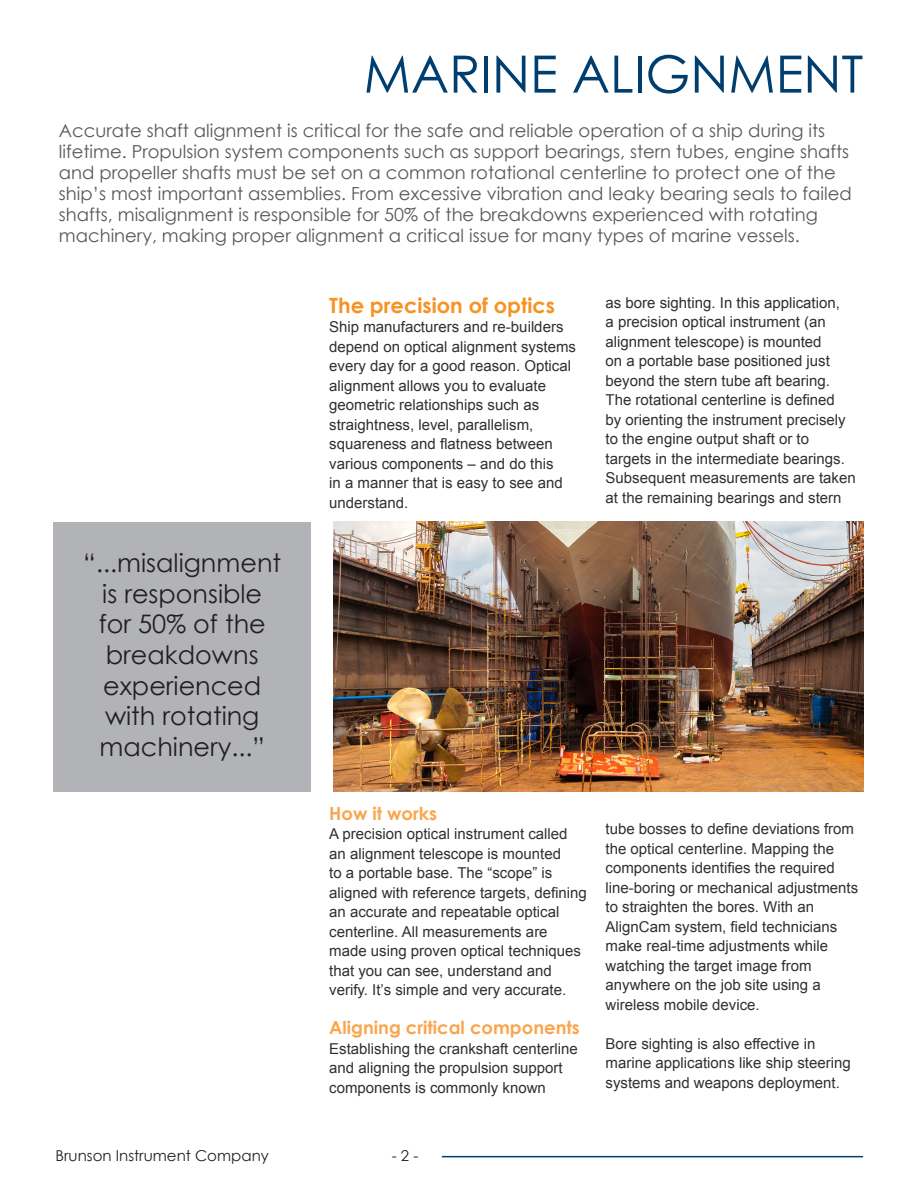
<style>
.page{position:relative;width:918px;height:1188px;background:#fff}
.page>*{position:absolute;margin:0;border:0;box-sizing:border-box;transform-origin:0 0}
.t1{font:51.45px "Century Gothic";color:#003e6f}
.t2{font:25.5px/30.6px "Century Gothic";color:#231f20;text-align:center}
.t3{font:700 21px "Century Gothic";color:#f79324}
.t4{font:18px/21px "Century Gothic";color:#57585a}
.t5{font:700 18px "Century Gothic";color:#f9a64e}
.t6{font:15px/19.5px "Arial";color:#312f30}
.t7{font:15px "Century Gothic";color:#231f20}
</style>
<div class="page">
<hr style="left:442px;top:1156px;width:421px;height:1px;background:#003e6f">
<img style="left:334px;top:522px;width:530px;height:270px">
<div style="left:53px;top:522px;width:258px;height:270px;background:#b2b3b7"></div>
<p class="t1" style="left:364px;top:38px;width:501px">MARINE ALIGNMENT</p>
<p class="t4" style="left:59px;top:120px;width:794px">Accurate shaft alignment is critical for the safe and reliable operation of a ship during its lifetime. Propulsion system components such as support bearings, stern tubes, engine shafts and propeller shafts must be set on a common rotational centerline to protect one of the ship’s most important assemblies. From excessive vibration and leaky bearing seals to failed shafts, misalignment is responsible for 50% of the breakdowns experienced with rotating machinery, making proper alignment a critical issue for many types of marine vessels.</p>
<p class="t2" style="left:83px;top:547px;width:199px">“...misalignment is responsible for 50% of the breakdowns experienced with rotating machinery...”</p>
<p class="t3" style="left:329px;top:289px;width:227px">The precision of optics</p>
<p class="t6" style="left:329px;top:317px;width:248px">Ship manufacturers and re-builders depend on optical alignment systems every day for a good reason. Optical alignment allows you to evaluate geometric relationships such as straightness, level, parallelism, squareness and flatness between various components – and do this<br>in a manner that is easy to see and understand.</p>
<p class="t6" style="left:606px;top:293px;width:252px">as bore sighting. In this application,<br>a precision optical instrument (an alignment telescope) is mounted<br>on a portable base positioned just beyond the stern tube aft bearing.<br>The rotational centerline is defined<br>by orienting the instrument precisely to the engine output shaft or to targets in the intermediate bearings.<br>Subsequent measurements are taken at the remaining bearings and stern</p>
<p class="t5" style="left:329px;top:800px;width:109px">How it works</p>
<p class="t6" style="left:329px;top:824px;width:259px">A precision optical instrument called an alignment telescope is mounted<br>to a portable base. The “scope” is aligned with reference targets, defining an accurate and repeatable optical centerline. All measurements are made using proven optical techniques that you can see, understand and verify. It’s simple and very accurate.</p>
<p class="t5" style="left:329px;top:1014px;width:252px">Aligning critical components</p>
<p class="t6" style="left:329px;top:1039px;width:250px">Establishing the crankshaft centerline and aligning the propulsion support components is commonly known</p>
<p class="t6" style="left:606px;top:819px;width:254px">tube bosses to define deviations from the optical centerline. Mapping the components identifies the required line-boring or mechanical adjustments to straighten the bores. With an AlignCam system, field technicians make real-time adjustments while watching the target image from anywhere on the job site using a wireless mobile device.</p>
<p class="t6" style="left:606px;top:1034px;width:247px">Bore sighting is also effective in marine applications like ship steering systems and weapons deployment.</p>
<p class="t7" style="left:56px;top:1145px;width:215px">Brunson Instrument Company</p>
<p class="t7" style="left:392px;top:1145px;width:28px">- 2 -</p>
</div>
